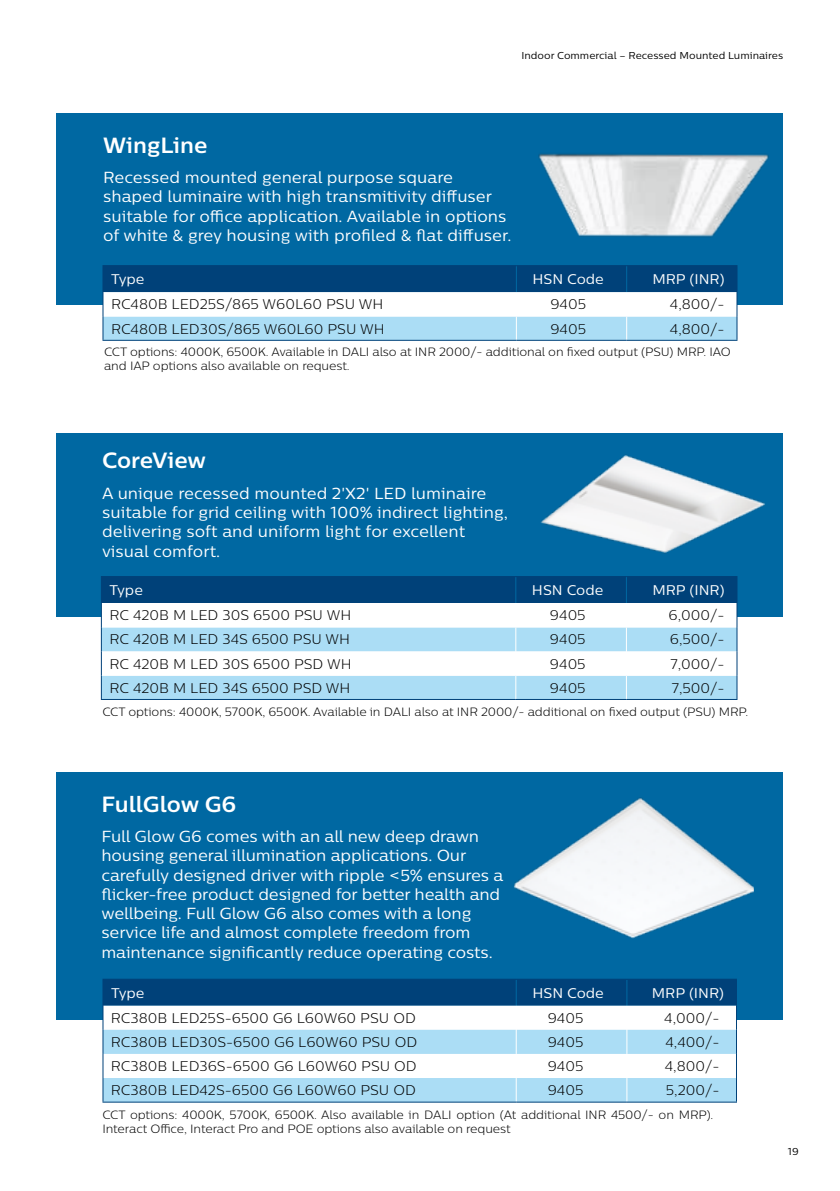
<style>
.page{position:relative;width:840px;height:1191px;background:#fff}
.page>*{position:absolute;margin:0;border:0;box-sizing:border-box;transform-origin:0 0}
.t1{font:700 22px "Centrale Sans Pro";color:#fff}
.t2{font:16px/19.2px "Centrale Sans Pro";letter-spacing:-.01em;color:#fff}
.t3{font:300 14px "Centrale Sans Pro";color:#000}
.t4{font:14px "Centrale Sans Pro";color:#fff}
.t5{font:300 12px/14.4px "Centrale Sans Pro";letter-spacing:-.01em;color:#000}
.t6{font:10px "Centrale Sans Pro";color:#000}
</style>
<div class="page">
<div style="left:57px;top:113px;width:725px;height:192px;background:#0068a2"></div>
<hr style="left:102px;top:265px;width:414px;height:1px;background:#004179">
<hr style="left:516px;top:265px;width:110px;height:1px;background:#004179">
<hr style="left:626px;top:265px;width:111px;height:1px;background:#004179">
<svg style="left:102px;top:266px;width:635px;height:74px"></svg>
<hr style="left:102px;top:340px;width:414px;height:1px;background:#004179">
<hr style="left:516px;top:340px;width:110px;height:1px;background:#004179">
<hr style="left:626px;top:340px;width:111px;height:1px;background:#004179">
<img style="left:538px;top:153px;width:231px;height:84px">
<div style="left:57px;top:433px;width:725px;height:183px;background:#0068a2"></div>
<svg style="left:101px;top:576px;width:636px;height:123px"></svg>
<hr style="left:101px;top:699px;width:414px;height:1px;background:#004179">
<hr style="left:515px;top:699px;width:111px;height:1px;background:#004179">
<hr style="left:626px;top:699px;width:111px;height:1px;background:#004179">
<img style="left:540px;top:455px;width:225px;height:99px">
<div style="left:57px;top:772px;width:725px;height:247px;background:#0068a2"></div>
<hr style="left:102px;top:978px;width:414px;height:1px;background:#004179">
<svg style="left:102px;top:979px;width:634px;height:122px"></svg>
<hr style="left:102px;top:1101px;width:414px;height:1px;background:#004179">
<hr style="left:516px;top:1101px;width:110px;height:1px;background:#004179">
<hr style="left:626px;top:1101px;width:110px;height:1px;background:#004179">
<img style="left:507px;top:797px;width:246px;height:184px">
<p class="t6" style="left:521px;top:49px;width:263px">Indoor Commercial – Recessed Mounted Luminaires</p>
<h1 class="t1" style="left:103px;top:131px;width:106px">WingLine</h1>
<p class="t2" style="left:103px;top:168px;width:410px">Recessed mounted general purpose square shaped luminaire with high transmitivity diffuser suitable for office application. Available in options of white &amp; grey housing with profiled &amp; flat diffuser.</p>
<p class="t4" style="left:111px;top:270px;width:35px">Type</p>
<p class="t4" style="left:532px;top:270px;width:73px">HSN Code</p>
<p class="t4" style="left:652px;top:270px;width:74px">MRP (INR)</p>
<p class="t3" style="left:111px;top:296px;width:273px">RC480B LED25S/865 W60L60 PSU WH</p>
<p class="t3" style="left:550px;top:296px;width:37px">9405</p>
<p class="t3" style="left:669px;top:296px;width:56px">4,800/-</p>
<p class="t3" style="left:111px;top:320px;width:275px">RC480B LED30S/865 W60L60 PSU WH</p>
<p class="t3" style="left:550px;top:320px;width:37px">9405</p>
<p class="t3" style="left:669px;top:320px;width:56px">4,800/-</p>
<p class="t5" style="left:104px;top:344px;width:628px">CCT options: 4000K, 6500K. Available in DALI also at INR 2000/- additional on fixed output (PSU) MRP. IAO and IAP options also available on request.</p>
<h1 class="t1" style="left:102px;top:446px;width:105px">CoreView</h1>
<p class="t2" style="left:102px;top:483px;width:407px">A unique recessed mounted 2'X2' LED luminaire suitable for grid ceiling with 100% indirect lighting, delivering soft and uniform light for excellent visual comfort.</p>
<p class="t4" style="left:109px;top:581px;width:35px">Type</p>
<p class="t4" style="left:531px;top:581px;width:73px">HSN Code</p>
<p class="t4" style="left:652px;top:581px;width:74px">MRP (INR)</p>
<p class="t3" style="left:109px;top:606px;width:243px">RC 420B M LED 30S 6500 PSU WH</p>
<p class="t3" style="left:549px;top:606px;width:37px">9405</p>
<p class="t3" style="left:668px;top:606px;width:57px">6,000/-</p>
<p class="t3" style="left:109px;top:631px;width:242px">RC 420B M LED 34S 6500 PSU WH</p>
<p class="t3" style="left:549px;top:631px;width:37px">9405</p>
<p class="t3" style="left:669px;top:631px;width:56px">6,500/-</p>
<p class="t3" style="left:109px;top:655px;width:243px">RC 420B M LED 30S 6500 PSD WH</p>
<p class="t3" style="left:549px;top:655px;width:37px">9405</p>
<p class="t3" style="left:670px;top:655px;width:55px">7,000/-</p>
<p class="t3" style="left:109px;top:679px;width:242px">RC 420B M LED 34S 6500 PSD WH</p>
<p class="t3" style="left:549px;top:679px;width:37px">9405</p>
<p class="t3" style="left:671px;top:679px;width:54px">7,500/-</p>
<p class="t5" style="left:102px;top:704px;width:647px">CCT options: 4000K, 5700K, 6500K. Available in DALI also at INR 2000/- additional on fixed output (PSU) MRP.</p>
<h1 class="t1" style="left:101px;top:790px;width:136px">FullGlow G6</h1>
<p class="t2" style="left:101px;top:826px;width:403px">Full Glow G6 comes with an all new deep drawn housing general illumination applications. Our carefully designed driver with ripple &lt;5% ensures a flicker-free product designed for better health and wellbeing. Full Glow G6 also comes with a long service life and almost complete freedom from maintenance significantly reduce operating costs.</p>
<p class="t4" style="left:111px;top:984px;width:35px">Type</p>
<p class="t4" style="left:532px;top:984px;width:73px">HSN Code</p>
<p class="t4" style="left:651px;top:984px;width:74px">MRP (INR)</p>
<p class="t3" style="left:111px;top:1009px;width:306px">RC380B LED25S-6500 G6 L60W60 PSU OD</p>
<p class="t3" style="left:547px;top:1009px;width:37px">9405</p>
<p class="t3" style="left:664px;top:1009px;width:57px">4,000/-</p>
<p class="t3" style="left:111px;top:1033px;width:307px">RC380B LED30S-6500 G6 L60W60 PSU OD</p>
<p class="t3" style="left:547px;top:1033px;width:37px">9405</p>
<p class="t3" style="left:665px;top:1033px;width:55px">4,400/-</p>
<p class="t3" style="left:111px;top:1057px;width:307px">RC380B LED36S-6500 G6 L60W60 PSU OD</p>
<p class="t3" style="left:547px;top:1057px;width:37px">9405</p>
<p class="t3" style="left:664px;top:1057px;width:56px">4,800/-</p>
<p class="t3" style="left:111px;top:1081px;width:306px">RC380B LED42S-6500 G6 L60W60 PSU OD</p>
<p class="t3" style="left:547px;top:1081px;width:37px">9405</p>
<p class="t3" style="left:665px;top:1081px;width:55px">5,200/-</p>
<p class="t5" style="left:102px;top:1107px;width:612px">CCT options: 4000K, 5700K, 6500K. Also available in DALI option (At additional INR 4500/- on MRP).<br>Interact Office, Interact Pro and POE options also available on request</p>
<p class="t6" style="left:787px;top:1145px;width:12px">19</p>
</div>
